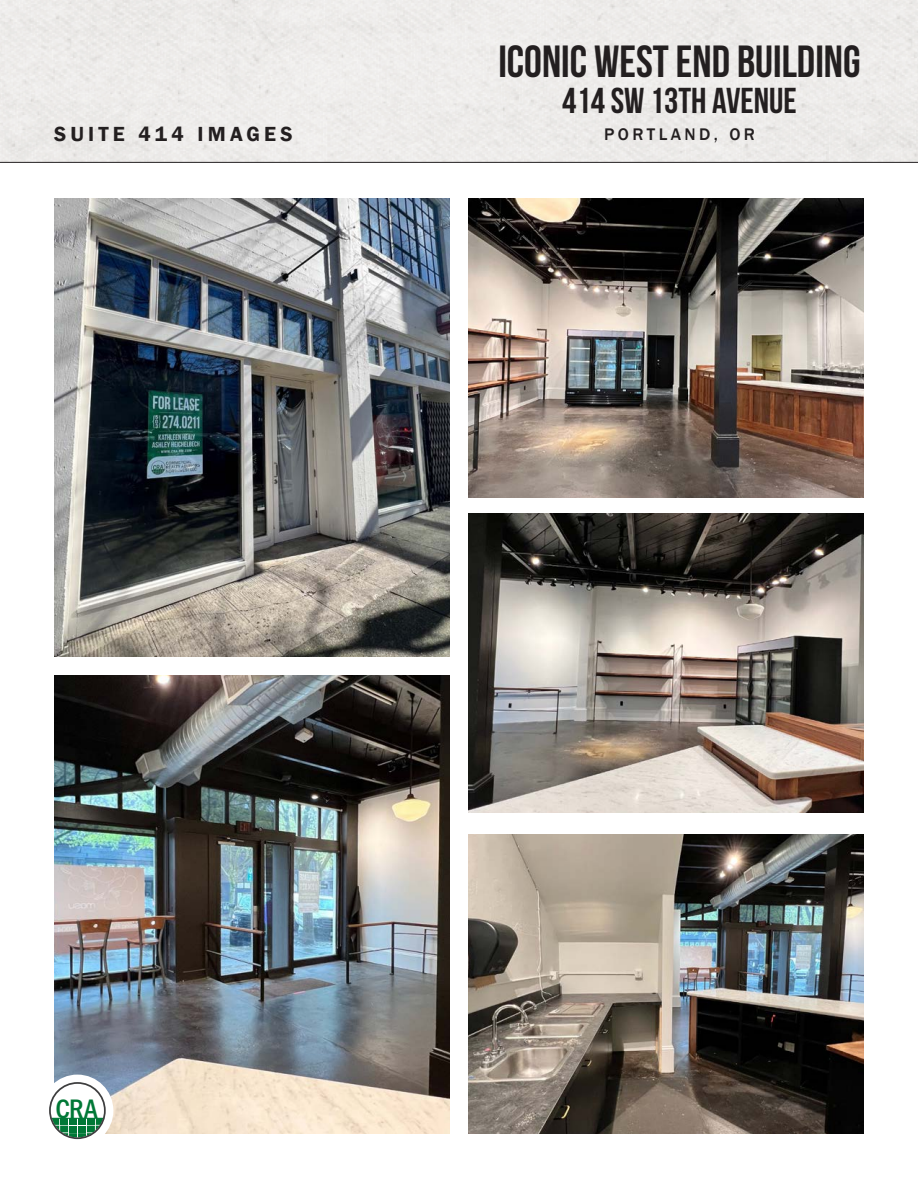
<style>
.page{position:relative;width:918px;height:1188px;background:#fff}
.page>*{position:absolute;margin:0;border:0;box-sizing:border-box;transform-origin:0 0}
.t1{font:45px "Bebas Neue";color:#231f20}
.t2{font:36px "Bebas Neue";color:#231f20}
.t3{font:500 condensed 27.75px "Franklin Gothic";color:#007836}
.t4{font:600 21px "Franklin Gothic";letter-spacing:.2em;color:#231f20}
.t5{font:500 17.25px "Franklin Gothic";letter-spacing:.2em;color:#231f20}
.s1{font-size:27.45px}
</style>
<div class="page">
<hr style="left:0;top:162px;width:918px;height:1px;background:#231f20">
<img style="left:468px;top:834px;width:396px;height:300px">
<img style="left:468px;top:513px;width:396px;height:300px">
<img style="left:54px;top:675px;width:396px;height:459px">
<img style="left:54px;top:198px;width:396px;height:459px">
<img style="left:468px;top:198px;width:396px;height:300px">
<div style="left:41px;top:1075px;width:72px;height:72px;background:#fff;border-radius:50%"></div>
<svg style="left:49px;top:1082px;width:57px;height:57px"></svg>
<p class="t4" style="left:54px;top:121px;width:240px">SUITE 414 IMAGES</p>
<p class="t1" style="left:498px;top:36px;width:364px">ICONIC WEST END BUILDING</p>
<p class="t2" style="left:562px;top:80px;width:236px">414 SW 13TH AVENUE</p>
<p class="t5" style="left:604px;top:124px;width:152px">PORTLAND, OR</p>
<p class="t3" style="left:56px;top:1091px;width:44px"><span class="s1">C</span>RA</p>
</div>
